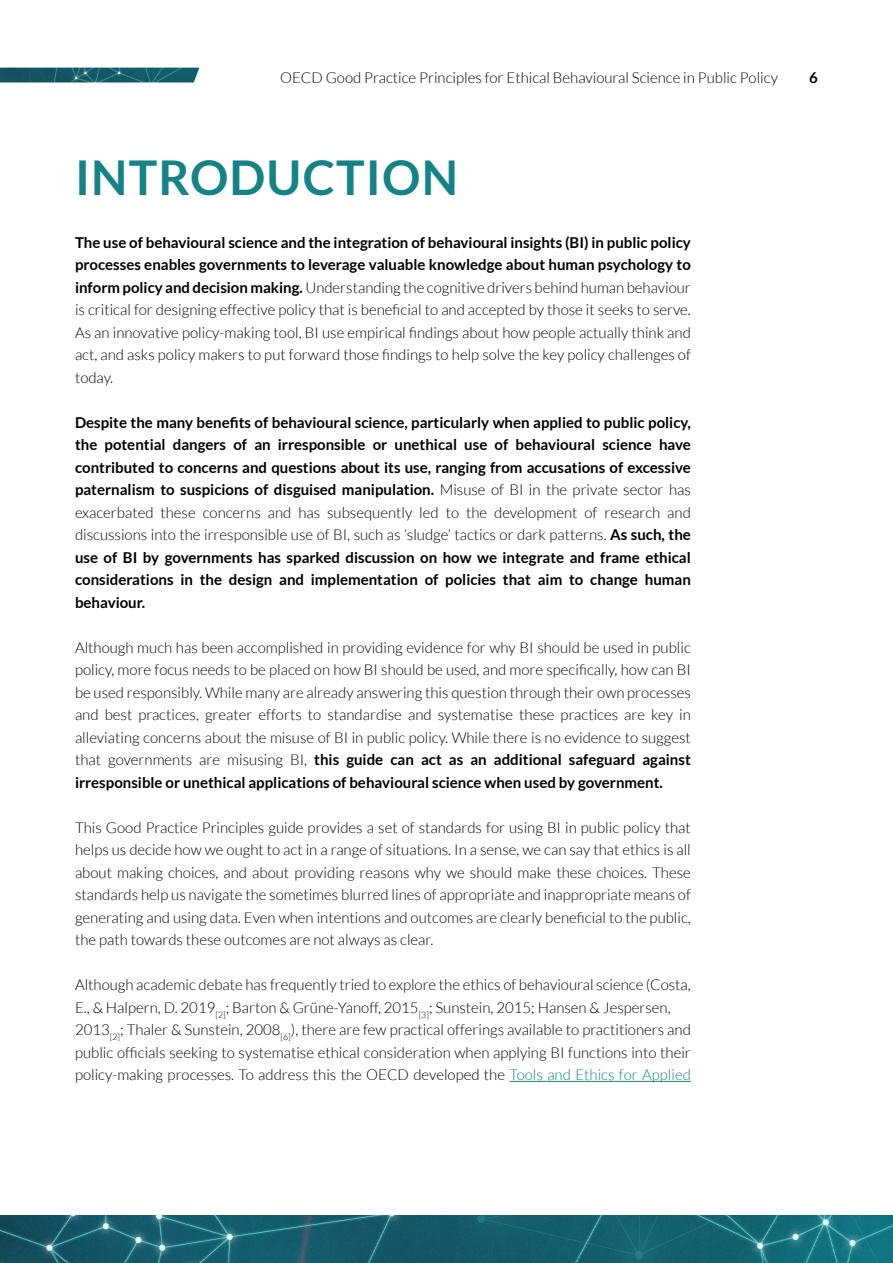
<style>
.page{position:relative;width:893px;height:1263px;background:#fff}
.page>*{position:absolute;margin:0;border:0;box-sizing:border-box;transform-origin:0 0}
.t1{font:700 48px "Lato";letter-spacing:.025em;color:#148386}
.t2{font:300 15px/22.5px "Lato";color:#000;text-align:justify}
.t3{font:700 15px/22.5px "Lato";color:#000;text-align:justify}
.s1{font-weight:700}
.s2{font-weight:300}
.s3{color:#148386}
</style>
<div class="page">
<img style="left:0;top:1215px;width:893px;height:48px">
<hr style="left:509px;top:1081px;width:182px;height:1px;background:#148386">
<img style="left:0;top:68px;width:199px;height:14px">
<p class="t2" style="left:280px;top:66px;width:499px">OECD Good Practice Principles for Ethical Behavioural Science in Public Policy</p>
<p class="t3" style="left:809px;top:66px;width:10px">6</p>
<h1 class="t1" style="left:75px;top:150px;width:384px">INTRODUCTION</h1>
<p class="t2" style="left:75px;top:231px;width:617px"><span class="s1">The use of behavioural science and the integration of behavioural insights (BI) in public policy processes enables governments to leverage valuable knowledge about human psychology to inform policy and decision making.</span> Understanding the cognitive drivers behind human behaviour is critical for designing effective policy that is beneficial to and accepted by those it seeks to serve.<br>As an innovative policy-making tool, BI use empirical findings about how people actually think and act, and asks policy makers to put forward those findings to help solve the key policy challenges of today.</p>
<p class="t3" style="left:75px;top:411px;width:617px">Despite the many benefits of behavioural science, particularly when applied to public policy, the potential dangers of an irresponsible or unethical use of behavioural science have contributed to concerns and questions about its use, ranging from accusations of excessive paternalism to suspicions of disguised manipulation. <span class="s2">Misuse of BI in the private sector has exacerbated these concerns and has subsequently led to the development of research and discussions into the irresponsible use of BI, such as ‘sludge’ tactics or dark patterns.</span> As such, the use of BI by governments has sparked discussion on how we integrate and frame ethical considerations in the design and implementation of policies that aim to change human behaviour.</p>
<p class="t2" style="left:75px;top:636px;width:617px">Although much has been accomplished in providing evidence for why BI should be used in public policy, more focus needs to be placed on how BI should be used, and more specifically, how can BI be used responsibly. While many are already answering this question through their own processes and best practices, greater efforts to standardise and systematise these practices are key in alleviating concerns about the misuse of BI in public policy. While there is no evidence to suggest that governments are misusing BI, <span class="s1">this guide can act as an additional safeguard against irresponsible or unethical applications of behavioural science when used by government.</span></p>
<p class="t2" style="left:75px;top:816px;width:617px">This Good Practice Principles guide provides a set of standards for using BI in public policy that helps us decide how we ought to act in a range of situations. In a sense, we can say that ethics is all about making choices, and about providing reasons why we should make these choices. These standards help us navigate the sometimes blurred lines of appropriate and inappropriate means of generating and using data. Even when intentions and outcomes are clearly beneficial to the public, the path towards these outcomes are not always as clear.</p>
<p class="t2" style="left:75px;top:973px;width:617px;text-align:left">Although academic debate has frequently tried to explore the ethics of behavioural science (Costa, E., &amp; Halpern, D. 2019<sub>[2]</sub>; Barton &amp; Grüne-Yanoff, 2015<sub>[3]</sub>; Sunstein, 2015; Hansen &amp; Jespersen, 2013<sub>[2]</sub>; Thaler &amp; Sunstein, 2008<sub>[6]</sub>), there are few practical offerings available to practitioners and public officials seeking to systematise ethical consideration when applying BI functions into their policy-making processes. To address this the OECD developed the <span class="s3">Tools and Ethics for Applied</span></p>
</div>
